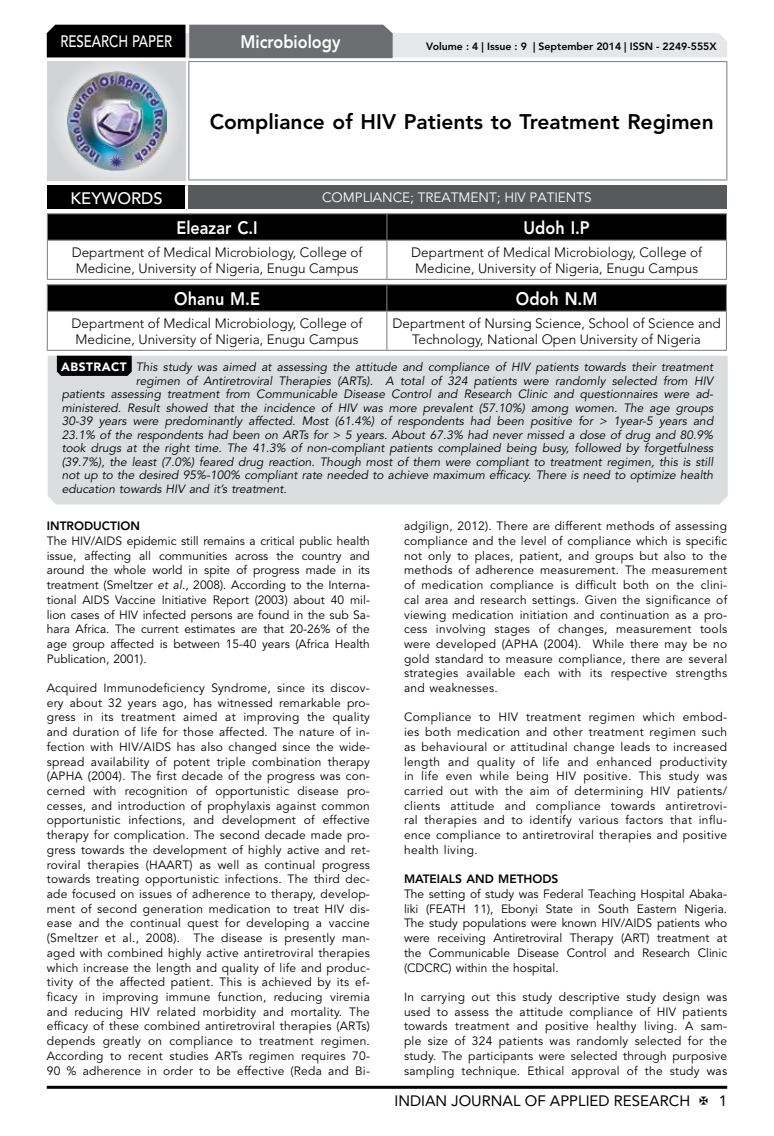
<style>
.page{position:relative;width:774px;height:1136px;background:#fff}
.page>*{position:absolute;margin:0;border:0;box-sizing:border-box;transform-origin:0 0}
.t1{font:800 21px "Avenir LT Std";color:#000}
.t2{font:800 18px "Avenir LT Std";color:#fff;scale:.9 1}
.t3{font:500 16.5px "Avenir LT Std";color:#fff;scale:.8 1}
.t4{font:500 16.5px "Avenir LT Std";color:#fff}
.t5{font:15px "Avenir LT Std";color:#000}
.t6{font:300 13.5px/16.2px "Avenir LT Std";color:#000}
.t7{font:13.5px "Avenir LT Std";color:#fff}
.t8{font:12px/14.7px "Avenir LT Std";letter-spacing:.02em;color:#000;text-align:justify}
.t9{font:italic 12px "Avenir LT Std";color:#000}
.t10{font:800 12px "Avenir LT Std";color:#000}
.t11{font:800 10.5px "Avenir LT Std";color:#000}
.s1{font-weight:900;font-style:normal;color:#fff}
.s2{font-style:italic}
</style>
<div class="page">
<hr style="left:47px;top:1085px;width:680px;height:3px;background:#000">
<div style="left:48px;top:62px;width:137px;height:118px;background:linear-gradient(to right,#d9dadb,#d9dadb)"></div>
<img style="left:68px;top:71px;width:99px;height:100px">
<svg style="left:47px;top:25px;width:680px;height:33px;background:#979899"></svg>
<hr style="left:188px;top:61px;width:539px;height:1px;background:#808285">
<hr style="left:188px;top:62px;width:1px;height:117px;background:#808285">
<hr style="left:726px;top:62px;width:1px;height:117px;background:#808285">
<hr style="left:188px;top:179px;width:539px;height:1px;background:#808285">
<hr style="left:47px;top:213px;width:340px;height:1px;background:#808285">
<hr style="left:387px;top:213px;width:340px;height:1px;background:#808285">
<div style="left:47px;top:214px;width:680px;height:25px;background:#000"></div>
<hr style="left:47px;top:239px;width:340px;height:2px;background:#808285">
<hr style="left:47px;top:241px;width:1px;height:38px;background:#808285">
<hr style="left:387px;top:239px;width:340px;height:2px;background:#808285">
<hr style="left:386px;top:241px;width:1px;height:38px;background:#808285">
<hr style="left:726px;top:241px;width:1px;height:38px;background:#808285">
<hr style="left:47px;top:279px;width:340px;height:1px;background:#808285">
<hr style="left:387px;top:279px;width:340px;height:1px;background:#808285">
<hr style="left:47px;top:284px;width:340px;height:1px;background:#808285">
<hr style="left:387px;top:284px;width:340px;height:1px;background:#808285">
<div style="left:47px;top:285px;width:680px;height:25px;background:#000"></div>
<hr style="left:47px;top:310px;width:340px;height:1px;background:#808285">
<hr style="left:47px;top:311px;width:1px;height:39px;background:#808285">
<hr style="left:387px;top:310px;width:340px;height:1px;background:#808285">
<hr style="left:386px;top:311px;width:1px;height:39px;background:#808285">
<hr style="left:726px;top:311px;width:1px;height:39px;background:#808285">
<hr style="left:47px;top:350px;width:340px;height:1px;background:#808285">
<hr style="left:387px;top:350px;width:340px;height:1px;background:#808285">
<div style="left:47px;top:185px;width:139px;height:25px;background:#000"></div>
<div style="left:186px;top:185px;width:541px;height:25px;background:#58595b"></div>
<hr style="left:185px;top:185px;width:3px;height:24px;background:#fff">
<hr style="left:47px;top:209px;width:139px;height:3px;background:#fff">
<hr style="left:186px;top:209px;width:541px;height:3px;background:#fff">
<div style="left:48px;top:355px;width:680px;height:149px;background:#dcddde"></div>
<svg style="left:57px;top:355px;width:75px;height:21px;background:#0c0c0c"></svg>
<h3 class="t3" style="left:60px;top:32px;width:139px">RESEARCH PAPER</h3>
<h2 class="t2" style="left:240px;top:31px;width:113px">Microbiology</h2>
<p class="t11" style="left:426px;top:41px;width:292px">Volume : 4 | Issue : 9 | September 2014 | ISSN - 2249-555X</p>
<h1 class="t1" style="left:210px;top:109px;width:505px">Compliance of HIV Patients to Treatment Regimen</h1>
<h3 class="t4" style="left:71px;top:189px;width:94px">KEYWORDS</h3>
<p class="t7" style="left:322px;top:189px;width:271px">COMPLIANCE; TREATMENT; HIV PATIENTS</p>
<h2 class="t2" style="left:176px;top:217px;width:92px">Eleazar C.I</h2>
<h2 class="t2" style="left:523px;top:217px;width:75px">Udoh I.P</h2>
<p class="t6" style="left:72px;top:244px;width:292px">Department of Medical Microbiology, College of<br>Medicine, University of Nigeria, Enugu Campus</p>
<p class="t6" style="left:411px;top:244px;width:292px">Department of Medical Microbiology, College of<br>Medicine, University of Nigeria, Enugu Campus</p>
<h2 class="t2" style="left:174px;top:288px;width:97px">Ohanu M.E</h2>
<h2 class="t2" style="left:516px;top:288px;width:92px">Odoh N.M</h2>
<p class="t6" style="left:72px;top:315px;width:292px">Department of Medical Microbiology, College of<br>Medicine, University of Nigeria, Enugu Campus</p>
<p class="t6" style="left:392px;top:315px;width:330px;text-align:center">Department of Nursing Science, School of Science and<br>Technology, National Open University of Nigeria</p>
<p class="t9" style="left:61px;top:360px;width:654px"><span class="s1">ABSTRACT</span> This study was aimed at assessing the attitude and compliance of HIV patients towards their treatment</p>
<p class="t9" style="left:136px;top:373px;width:579px">regimen of Antiretroviral Therapies (ARTs). A total of 324 patients were randomly selected from HIV</p>
<p class="t9" style="left:62px;top:387px;width:653px">patients assessing treatment from Communicable Disease Control and Research Clinic and questionnaires were ad-</p>
<p class="t9" style="left:62px;top:400px;width:653px">ministered. Result showed that the incidence of HIV was more prevalent (57.10%) among women. The age groups</p>
<p class="t9" style="left:62px;top:414px;width:653px">30-39 years were predominantly affected. Most (61.4%) of respondents had been positive for &gt; 1year-5 years and</p>
<p class="t9" style="left:62px;top:427px;width:653px">23.1% of the respondents had been on ARTs for &gt; 5 years. About 67.3% had never missed a dose of drug and 80.9%</p>
<p class="t9" style="left:62px;top:441px;width:653px">took drugs at the right time. The 41.3% of non-compliant patients complained being busy, followed by forgetfulness</p>
<p class="t9" style="left:62px;top:454px;width:653px">(39.7%), the least (7.0%) feared drug reaction. Though most of them were compliant to treatment regimen, this is still</p>
<p class="t9" style="left:62px;top:468px;width:653px">not up to the desired 95%-100% compliant rate needed to achieve maximum efficacy. There is need to optimize health</p>
<p class="t9" style="left:62px;top:481px;width:227px">education towards HIV and it’s treatment.</p>
<p class="t10" style="left:47px;top:519px;width:95px">INTRODUCTION</p>
<p class="t8" style="left:47px;top:533px;width:325px">The HIV/AIDS epidemic still remains a critical public health issue, affecting all communities across the country and around the whole world in spite of progress made in its treatment (Smeltzer <span class="s2">et al</span>., 2008). According to the Interna&shy;tional AIDS Vaccine Initiative Report (2003) about 40 mil&shy;lion cases of HIV infected persons are found in the sub Sa&shy;hara Africa. The current estimates are that 20-26% of the age group affected is between 15-40 years (Africa Health Publication, 2001).</p>
<p class="t8" style="left:47px;top:680px;width:325px">Acquired Immunodeficiency Syndrome, since its discov&shy;ery about 32 years ago, has witnessed remarkable pro&shy;gress in its treatment aimed at improving the quality and duration of life for those affected. The nature of in&shy;fection with HIV/AIDS has also changed since the wide&shy;spread availability of potent triple combination therapy (APHA (2004). The first decade of the progress was con&shy;cerned with recognition of opportunistic disease pro&shy;cesses, and introduction of prophylaxis against common opportunistic infections, and development of effective therapy for complication. The second decade made pro&shy;gress towards the development of highly active and ret&shy;roviral therapies (HAART) as well as continual progress towards treating opportunistic infections. The third dec&shy;ade focused on issues of adherence to therapy, develop&shy;ment of second generation medication to treat HIV dis&shy;ease and the continual quest for developing a vaccine (Smeltzer et al., 2008). The disease is presently man&shy;aged with combined highly active antiretroviral therapies which increase the length and quality of life and produc&shy;tivity of the affected patient. This is achieved by its ef&shy;ficacy in improving immune function, reducing viremia and reducing HIV related morbidity and mortality. The efficacy of these combined antiretroviral therapies (ARTs) depends greatly on compliance to treatment regimen.<br>According to recent studies ARTs regimen requires 70- 90 % adherence in order to be effective (Reda and Bi-</p>
<p class="t8" style="left:404px;top:519px;width:325px">adgilign, 2012). There are different methods of assessing compliance and the level of compliance which is specific not only to places, patient, and groups but also to the methods of adherence measurement. The measurement of medication compliance is difficult both on the clini&shy;cal area and research settings. Given the significance of viewing medication initiation and continuation as a pro&shy;cess involving stages of changes, measurement tools were developed (APHA (2004). While there may be no gold standard to measure compliance, there are several strategies available each with its respective strengths and weaknesses.</p>
<p class="t8" style="left:404px;top:710px;width:325px">Compliance to HIV treatment regimen which embod&shy;ies both medication and other treatment regimen such as behavioural or attitudinal change leads to increased length and quality of life and enhanced productivity in life even while being HIV positive. This study was carried out with the aim of determining HIV patients/ clients attitude and compliance towards antiretrovi&shy;ral therapies and to identify various factors that influ&shy;ence compliance to antiretroviral therapies and positive health living.</p>
<p class="t10" style="left:404px;top:871px;width:156px">MATEIALS AND METHODS</p>
<p class="t8" style="left:404px;top:886px;width:325px">The setting of study was Federal Teaching Hospital Abaka&shy;liki (FEATH 11), Ebonyi State in South Eastern Nigeria.<br>The study populations were known HIV/AIDS patients who were receiving Antiretroviral Therapy (ART) treatment at the Communicable Disease Control and Research Clinic (CDCRC) within the hospital.</p>
<p class="t8" style="left:404px;top:989px;width:325px">In carrying out this study descriptive study design was used to assess the attitude compliance of HIV patients towards treatment and positive healthy living. A sam&shy;ple size of 324 patients was randomly selected for the study. The participants were selected through purposive sampling technique. Ethical approval of the study was</p>
<p class="t5" style="left:394px;top:1091px;width:297px">INDIAN JOURNAL OF APPLIED RESEARCH</p>
<p class="t5" style="left:719px;top:1091px;width:10px">1</p>
</div>
